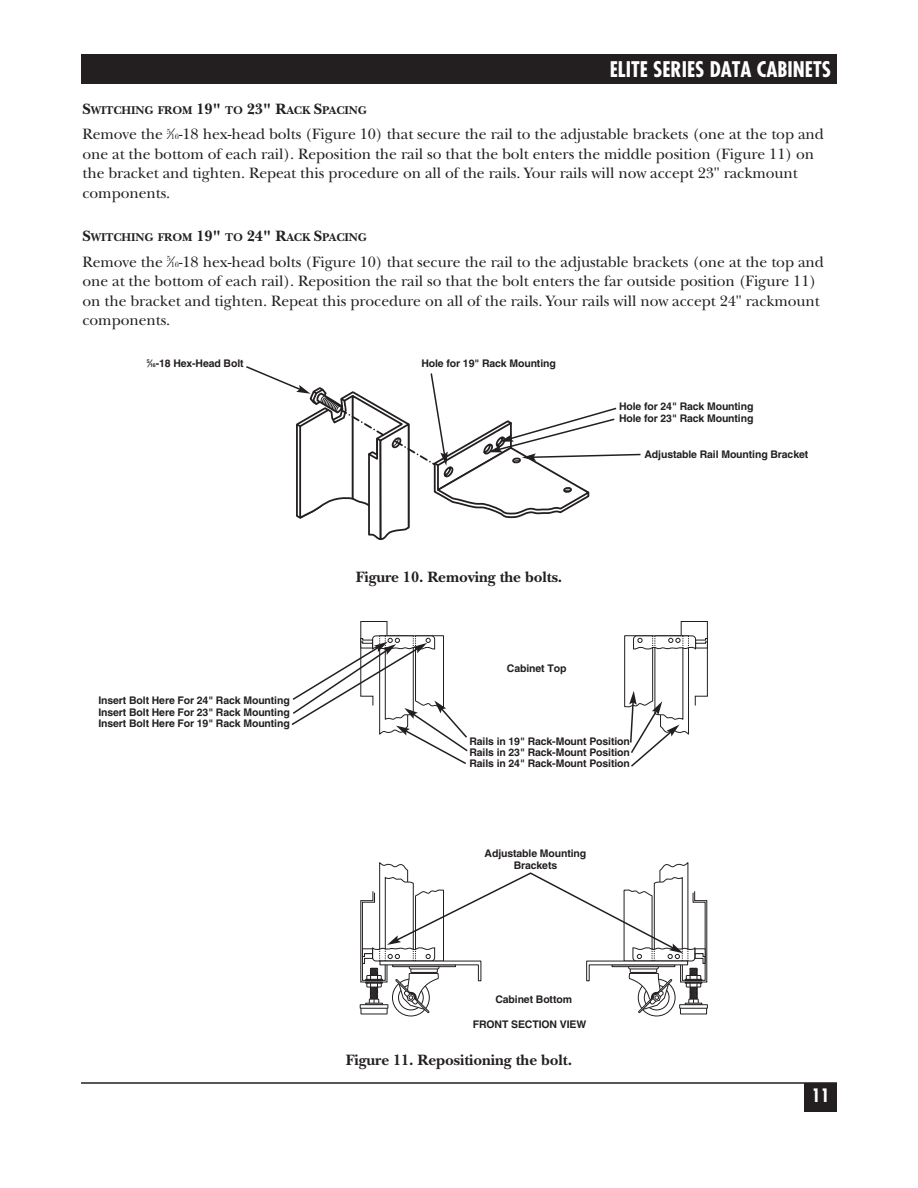
<style>
.page{position:relative;width:918px;height:1188px;background:#fff}
.page>*{position:absolute;margin:0;border:0;box-sizing:border-box;transform-origin:0 0}
.t1{font:700 condensed 21px "Futura";color:#fff}
.t2{font:700 condensed 18px "Futura";color:#fff}
.t3{font:15.6px/19.5px "New Baskerville";letter-spacing:-.005em;color:#231f20}
.t4{font:700 15.6px "New Baskerville";letter-spacing:-.005em;color:#231f20}
.t5{font:700 11.7px "New Baskerville";letter-spacing:-.005em;color:#231f20}
.t6{font:700 10.5px/11.2px "Helvetica";letter-spacing:-.01em;color:#231f20;text-align:justify}
.s1{font-size:15.6px}
.s2{font-size:7.8px}
.s3{font-size:5.25px}
</style>
<div class="page">
<div style="left:81px;top:54px;width:756px;height:30px;background:#231f20"></div>
<hr style="left:81px;top:1082px;width:756px;height:2px;background:#231f20">
<div style="left:804px;top:1083px;width:33px;height:28px;background:#231f20"></div>
<svg style="left:638px;top:979px;width:37px;height:37px"></svg>
<svg style="left:392px;top:979px;width:38px;height:37px"></svg>
<svg style="left:246px;top:366px;width:395px;height:174px"></svg>
<svg style="left:360px;top:862px;width:347px;height:152px"></svg>
<svg style="left:624px;top:621px;width:84px;height:146px"></svg>
<svg style="left:291px;top:621px;width:177px;height:143px"></svg>
<h1 class="t1" style="left:610px;top:60px;width:223px">ELITE SERIES DATA CABINETS</h1>
<p class="t5" style="left:82px;top:106px;width:286px"><span class="s1">S</span>WITCHING FROM <span class="s1">19"</span> TO <span class="s1">23" R</span>ACK <span class="s1">S</span>PACING</p>
<p class="t3" style="left:82px;top:127px;width:743px">Remove the <sup>5</sup>⁄<span class="s2">16</span>-18 hex-head bolts (Figure 10) that secure the rail to the adjustable brackets (one at the top and one at the bottom of each rail). Reposition the rail so that the bolt enters the middle position (Figure 11) on the bracket and tighten. Repeat this procedure on all of the rails. Your rails will now accept 23" rackmount components.</p>
<p class="t5" style="left:82px;top:234px;width:286px"><span class="s1">S</span>WITCHING FROM <span class="s1">19"</span> TO <span class="s1">24" R</span>ACK <span class="s1">S</span>PACING</p>
<p class="t3" style="left:82px;top:254px;width:743px">Remove the <sup>5</sup>⁄<span class="s2">16</span>-18 hex-head bolts (Figure 10) that secure the rail to the adjustable brackets (one at the top and one at the bottom of each rail). Reposition the rail so that the bolt enters the far outside position (Figure 11) on the bracket and tighten. Repeat this procedure on all of the rails. Your rails will now accept 24" rackmount components.</p>
<p class="t6" style="left:147px;top:359px;width:98px"><sup>5</sup>⁄<span class="s3">16</span>-18 Hex-Head Bolt</p>
<p class="t6" style="left:98px;top:696px;width:193px">Insert Bolt Here For 24" Rack Mounting Insert Bolt Here For 23" Rack Mounting Insert Bolt Here For 19" Rack Mounting</p>
<p class="t6" style="left:421px;top:359px;width:136px">Hole for 19" Rack Mounting</p>
<p class="t4" style="left:356px;top:571px;width:208px">Figure 10. Removing the bolts.</p>
<p class="t6" style="left:507px;top:663px;width:61px">Cabinet Top</p>
<p class="t6" style="left:619px;top:402px;width:136px">Hole for 24" Rack Mounting<br>Hole for 23" Rack Mounting</p>
<p class="t6" style="left:645px;top:449px;width:165px">Adjustable Rail Mounting Bracket</p>
<p class="t6" style="left:469px;top:737px;width:162px">Rails in 19" Rack-Mount Position Rails in 23" Rack-Mount Position Rails in 24" Rack-Mount Position</p>
<p class="t6" style="left:485px;top:849px;width:103px;text-align:center">Adjustable Mounting<br>Brackets</p>
<p class="t6" style="left:495px;top:995px;width:78px">Cabinet Bottom</p>
<p class="t6" style="left:473px;top:1020px;width:115px">FRONT SECTION VIEW</p>
<p class="t4" style="left:346px;top:1054px;width:228px">Figure 11. Repositioning the bolt.</p>
<p class="t2" style="left:812px;top:1087px;width:19px">11</p>
</div>
